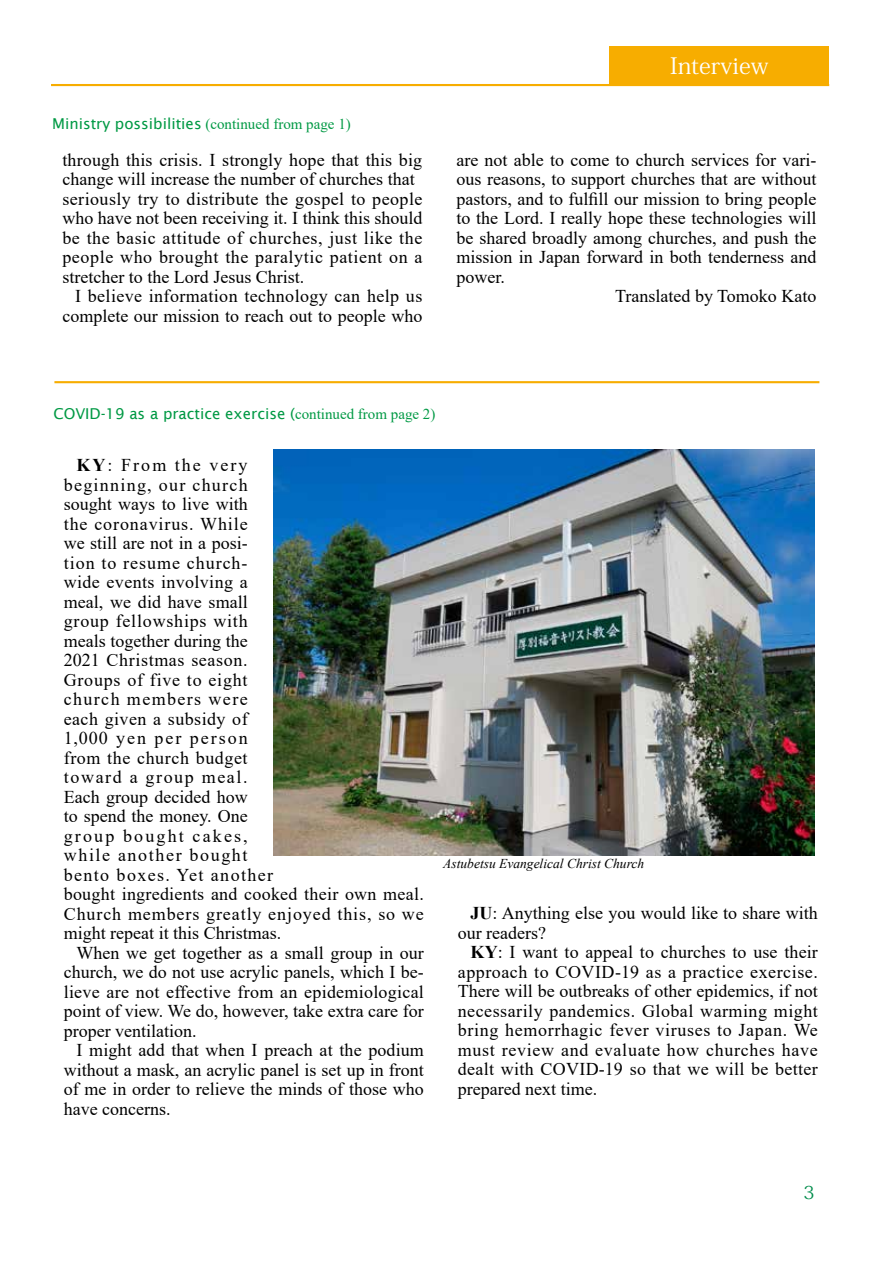
<style>
.page{position:relative;width:893px;height:1263px;background:#fff}
.page>*{position:absolute;margin:0;border:0;box-sizing:border-box;transform-origin:0 0}
.t1{font:22.5px "Koz Min Pr 6 N";color:#fff;scale:1.04 1}
.t2{font:18px/19.5px "Times New Roman";color:#000;text-align:justify}
.t3{font:18px/19.5px "Times New Roman";letter-spacing:.035em;color:#000}
.t4{font:18px/19.5px "Times New Roman";letter-spacing:.02em;color:#000;text-align:right}
.t5{font:18px "Koz Min Pr 6 N";color:#008c4b}
.t6{font:15px "Lucida Sans";color:#094}
.t7{font:italic 13.5px "Times New Roman";color:#000}
.s1{font-family:"Times New Roman"}
.s2{font-weight:700}
</style>
<div class="page">
<div style="left:610px;top:47px;width:219px;height:39px;background:#f7ad00"></div>
<hr style="left:51px;top:84px;width:778px;height:2px;background:#f7ad00">
<hr style="left:54px;top:381px;width:765px;height:2px;background:#f7ad00">
<img style="left:273px;top:450px;width:541px;height:405px">
<p class="t6" style="left:52px;top:115px;width:300px">Ministry possibilities <span class="s1">(continued from page 1)</span></p>
<p class="t2" style="left:62px;top:149px;width:362px;text-align:left">through this crisis. I strongly hope that this big change will increase the number of churches that seriously try to distribute the gospel to people who have not been receiving it. I think this should be the basic attitude of churches, just like the people who brought the paralytic patient on a stretcher to the Lord Jesus Christ.</p>
<p class="t4" style="left:62px;top:286px;width:362px">I believe information technology can help us complete our mission to reach out to people who</p>
<p class="t1" style="left:670px;top:53px;width:96px">Interview</p>
<p class="t2" style="left:456px;top:149px;width:362px">are not able to come to church services for vari-</p>
<p class="t2" style="left:456px;top:169px;width:362px">ous reasons, to support churches that are without</p>
<p class="t2" style="left:456px;top:188px;width:362px">pastors, and to fulfill our mission to bring people</p>
<p class="t2" style="left:456px;top:208px;width:362px">to the Lord. I really hope these technologies will</p>
<p class="t2" style="left:456px;top:227px;width:361px">be shared broadly among churches, and push the</p>
<p class="t2" style="left:456px;top:247px;width:362px">mission in Japan forward in both tenderness and</p>
<p class="t2" style="left:456px;top:266px;width:50px">power.</p>
<p class="t2" style="left:615px;top:286px;width:203px">Translated by Tomoko Kato</p>
<p class="t6" style="left:53px;top:405px;width:384px">COVID-19 as a practice exercise (<span class="s1">continued from page 2)</span></p>
<p class="t3" style="left:64px;top:455px;width:362px;text-indent:13px"><span class="s2">KY</span>: From the very<br>beginning, our church<br>sought ways to live with<br>the coronavirus. While<br>we still are not in a posi-<br>tion to resume church-<br>wide events involving a<br>meal, we did have small<br>group fellowships with<br>meals together during the<br>2021 Christmas season.<br>Groups of five to eight<br>church members were<br>each given a subsidy of<br>1,000 yen per person<br>from the church budget<br>toward a group meal.<br>Each group decided how<br>to spend the money. One<br>group bought cakes,<br>while another bought<br>bento boxes. Yet another<br>bought ingredients and cooked their own meal.<br>Church members greatly enjoyed this, so we might repeat it this Christmas.</p>
<p class="t2" style="left:64px;top:942px;width:362px;text-indent:13px">When we get together as a small group in our church, we do not use acrylic panels, which I be&shy;lieve are not effective from an epidemiological point of view. We do, however, take extra care for proper ventilation.</p>
<p class="t2" style="left:64px;top:1040px;width:362px;text-indent:13px">I might add that when I preach at the podium without a mask, an acrylic panel is set up in front of me in order to relieve the minds of those who have concerns.</p>
<p class="t7" style="left:443px;top:854px;width:202px">Astubetsu Evangelical Christ Church</p>
<p class="t2" style="left:458px;top:903px;width:362px;text-indent:13px"><span class="s2">JU</span>: Anything else you would like to share with our readers?</p>
<p class="t2" style="left:458px;top:942px;width:362px;text-indent:13px"><span class="s2">KY</span>: I want to appeal to churches to use their approach to COVID-19 as a practice exercise.<br>There will be outbreaks of other epidemics, if not necessarily pandemics. Global warming might bring hemorrhagic fever viruses to Japan. We must review and evaluate how churches have dealt with COVID-19 so that we will be better prepared next time.</p>
<p class="t5" style="left:803px;top:1182px;width:13px">3</p>
</div>
